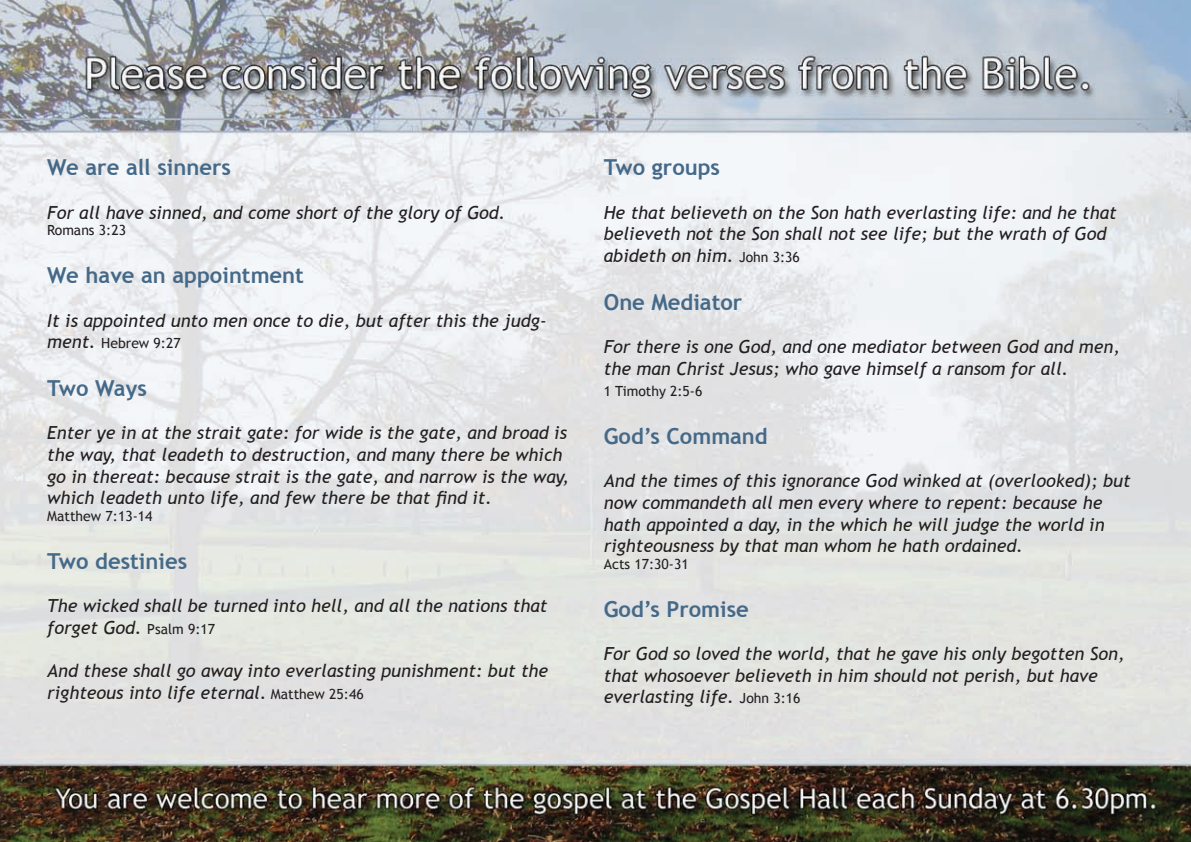
<style>
.page{position:relative;width:1191px;height:842px;background:#fff}
.page>*{position:absolute;margin:0;border:0;box-sizing:border-box;transform-origin:0 0}
.t1{font:700 22px "Trebuchet MS";color:#456988}
.t2{font:italic 18px/21.6px "Trebuchet MS";color:#231f20}
.t3{font:14px "Trebuchet MS";color:#231f20}
.s1{font-style:italic;font-size:18px}
.s2{font-style:normal;font-size:14px}
</style>
<div class="page">
<img style="left:0;top:0;width:1191px;height:842px">
<p class="t1" style="left:47px;top:154px;width:185px">We are all sinners</p>
<p class="t2" style="left:47px;top:202px;width:460px">For all have sinned, and come short of the glory of God.</p>
<p class="t3" style="left:47px;top:222px;width:80px">Romans 3:23</p>
<p class="t1" style="left:47px;top:262px;width:258px">We have an appointment</p>
<p class="t2" style="left:47px;top:310px;width:501px">It is appointed unto men once to die, but after this the judg-</p>
<p class="t3" style="left:47px;top:335px;width:135px"><span class="s1">ment.</span> Hebrew 9:27</p>
<p class="t1" style="left:47px;top:375px;width:101px">Two Ways</p>
<p class="t2" style="left:47px;top:422px;width:523px">Enter ye in at the strait gate: for wide is the gate, and broad is the way, that leadeth to destruction, and many there be which go in thereat: because strait is the gate, and narrow is the way, which leadeth unto life, and few there be that find it.</p>
<p class="t3" style="left:47px;top:508px;width:107px">Matthew 7:13-14</p>
<p class="t1" style="left:47px;top:547px;width:141px">Two destinies</p>
<p class="t2" style="left:47px;top:595px;width:501px">The wicked shall be turned into hell, and all the nations that forget God. <span class="s2">Psalm 9:17</span></p>
<p class="t2" style="left:47px;top:660px;width:502px">And these shall go away into everlasting punishment: but the righteous into life eternal. <span class="s2">Matthew 25:46</span></p>
<p class="t1" style="left:604px;top:154px;width:118px">Two groups</p>
<p class="t2" style="left:604px;top:202px;width:514px">He that believeth on the Son hath everlasting life: and he that believeth not the Son shall not see life; but the wrath of God abideth on him. <span class="s2">John 3:36</span></p>
<p class="t1" style="left:604px;top:288px;width:140px">One Mediator</p>
<p class="t2" style="left:604px;top:336px;width:517px">For there is one God, and one mediator between God and men, the man Christ Jesus; who gave himself a ransom for all.</p>
<p class="t3" style="left:604px;top:383px;width:100px">1 Timothy 2:5-6</p>
<p class="t1" style="left:604px;top:423px;width:165px">God’s Command</p>
<p class="t2" style="left:604px;top:470px;width:528px">And the times of this ignorance God winked at (overlooked); but now commandeth all men every where to repent: because he hath appointed a day, in the which he will judge the world in righteousness by that man whom he hath ordained.</p>
<p class="t3" style="left:604px;top:556px;width:86px">Acts 17:30-31</p>
<p class="t1" style="left:604px;top:595px;width:146px">God’s Promise</p>
<p class="t2" style="left:604px;top:643px;width:522px">For God so loved the world, that he gave his only begotten Son, that whosoever believeth in him should not perish, but have everlasting life. <span class="s2">John 3:16</span></p>
</div>
